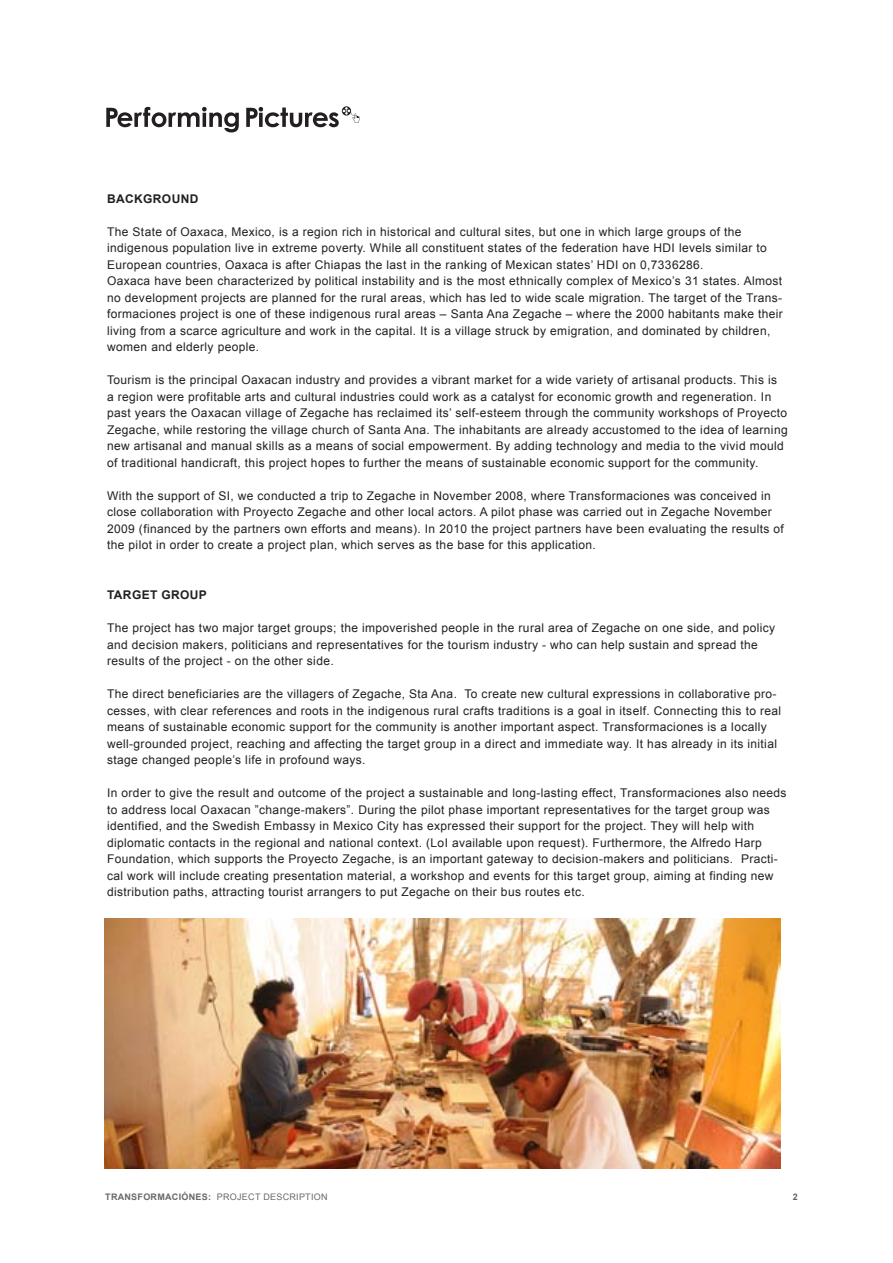
<style>
.page{position:relative;width:893px;height:1263px;background:#fff}
.page>*{position:absolute;margin:0;border:0;box-sizing:border-box;transform-origin:0 0}
.t1{font:12px/16.5px "Arial";letter-spacing:.03em;color:#231f20}
.t2{font:700 12px "Arial";letter-spacing:.03em;color:#231f20}
.t3{font:700 9px "Arial";letter-spacing:.03em;color:#69696c}
.t4{font:9px "Arial";color:#69696c}
.t5{font:700 9px "Arial";color:#656568}
.s1{font-weight:400}
</style>
<div class="page">
<svg style="left:106px;top:107px;width:133px;height:25px"></svg>
<svg style="left:246px;top:106px;width:113px;height:21px"></svg>
<img style="left:104px;top:918px;width:677px;height:250px">
<p class="t2" style="left:107px;top:191px;width:93px">BACKGROUND</p>
<p class="t1" style="left:107px;top:224px;width:636px">The State of Oaxaca, Mexico, is a region rich in historical and cultural sites, but one in which large groups of the indigenous population live in extreme poverty. While all constituent states of the federation have HDI</p>
<p class="t1" style="left:679px;top:240px;width:89px">levels similar to</p>
<p class="t1" style="left:107px;top:257px;width:498px">European countries, Oaxaca is after Chiapas the last in the ranking of Mexican states’ HDI</p>
<p class="t1" style="left:622px;top:257px;width:83px">on 0,7336286.</p>
<p class="t1" style="left:107px;top:273px;width:677px">Oaxaca have been characterized by political instability and is the most ethnically complex of Mexico’s 31 states. Almost no development projects are planned for the rural areas, which has led to wide scale migration. The target of the Trans&shy;formaciones project is one of these indigenous rural areas – Santa Ana Zegache – where the 2000 habitants make their living from a scarce agriculture and work in the capital. It is a village struck by emigration, and dominated by children, women and elderly people.</p>
<p class="t1" style="left:107px;top:372px;width:682px">Tourism is the principal Oaxacan industry and provides a vibrant market for a wide variety of artisanal products. This is<br>a region were profitable arts and cultural industries could work as a catalyst for economic growth and regeneration. I n past years the Oaxacan village of Zegache has reclaimed its’ self-esteem through the community workshops of Proyecto Zegache, while restoring the village church of Santa Ana. The inhabitants are already accustomed to the idea of learning new artisanal and manual skills as a means of social empowerment. By adding technology and media to the vivid mould of traditional handicraft, this project hopes to further the means of sustainable economic support for the community.</p>
<p class="t1" style="left:107px;top:488px;width:679px">With the support of SI , we conducted a trip to Zegache in N ovember 2008, where Transformaciones was conceived in close collaboration with Proyecto Zegache and other local actors. A pilot phase was carried out in Zegache N ovember 2009 (financed by the partners own efforts and means). I n 2010 the project partners have been evaluating the results of the pilot in order to create a project plan, which serves as the base for this application.</p>
<p class="t2" style="left:107px;top:587px;width:100px">TARG ET G ROUP</p>
<p class="t1" style="left:107px;top:620px;width:670px">The project has two major target groups; the impoverished people in the rural area of Zegache on one side, and policy and decision makers, politicians and representatives for the tourism industry - who can help sustain and spread the results of the project - on the other side.</p>
<p class="t1" style="left:107px;top:686px;width:675px">The direct beneficiaries are the villagers of Zegache, Sta Ana. To create new cultural expressions in collaborative pro&shy;cesses, with clear references and roots in the indigenous rural crafts traditions is a goal in itself. Connecting this to real means of sustainable economic support for the community is another important aspect. Transformaciones is a locally well-grounded project, reaching and affecting the target group in a direct and immediate way. It has already in its initial stage changed people’s life in profound ways.</p>
<p class="t1" style="left:107px;top:785px;width:681px">I n order to give the result and outcome of the project a sustainable and long-lasting effect, Transformaciones also needs to address local Oaxacan ”change-makers”. During the pilot phase important representatives for the target group was identified, and the Swedish Embassy in Mexico City has expressed their support for the project. They will help with diplomatic contacts in the regional and national context. (LoI available upon request). Furthermore, the Alfredo Harp Foundation, which supports the Proyecto Zegache, is an important gateway to decision-makers and politicians. Practi&shy;cal work will include creating presentation material, a workshop and events for this target group, aiming at finding new distribution paths, attracting tourist arrangers to put Zegache on their bus routes etc.</p>
<p class="t3" style="left:105px;top:1191px;width:119px">TRANSFORMACIÓNES: <span class="s1">PROJEC</span></p>
<p class="t4" style="left:255px;top:1191px;width:16px">T DESCRIP</p>
<p class="t4" style="left:305px;top:1191px;width:12px">TION</p>
<p class="t5" style="left:793px;top:1191px;width:7px">2</p>
</div>
